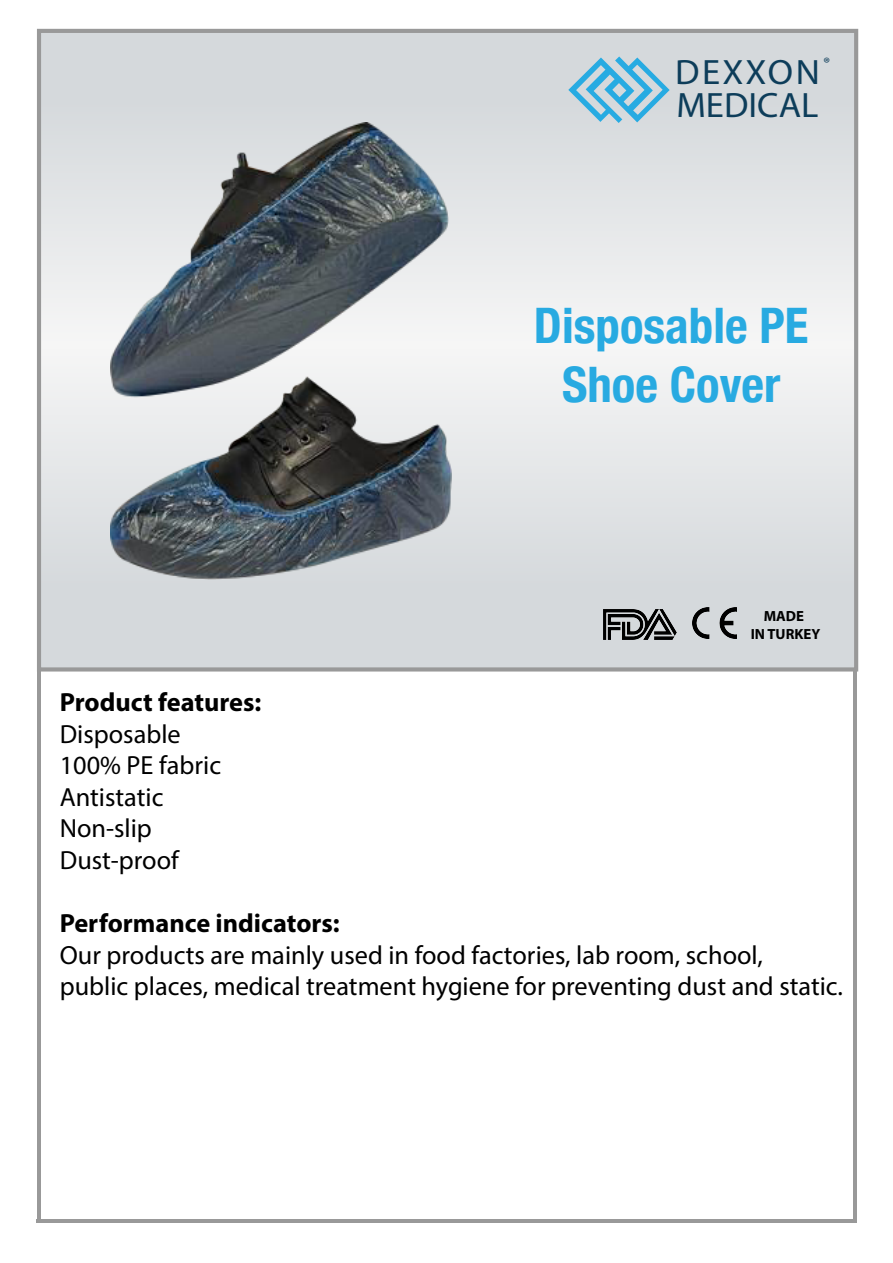
<style>
.page{position:relative;width:893px;height:1263px;background:#fff}
.page>*{position:absolute;margin:0;border:0;box-sizing:border-box;transform-origin:0 0}
.t1{font:700 condensed 48.9px/58.8px "Helvetica Neue";color:#28aae1;text-align:center}
.t2{font:35.25px/33.6px "Myriad Pro";letter-spacing:.005em;color:#0d3d5a;scale:1.04 1}
.t3{font:26.25px/31.7px "Myriad Pro";color:#000}
.t4{font:700 26.25px "Myriad Pro";color:#000}
.t5{font:15.15px "Myriad Pro";color:#0d3d5a;scale:1.04 1}
.t6{font:700 14.85px/17.7px "Myriad Pro";color:#000;text-align:center}
</style>
<div class="page">
<svg style="left:42px;top:34px;width:811px;height:632px"></svg>
<div style="left:37px;top:29px;width:821px;height:642px;border:4px solid #999"></div>
<svg style="left:568px;top:56px;width:102px;height:67px"></svg>
<img style="left:603px;top:609px;width:74px;height:30px">
<img style="left:692px;top:608px;width:44px;height:31px">
<hr style="left:37px;top:668px;width:3px;height:551px;background:#999">
<hr style="left:854px;top:668px;width:2px;height:551px;background:#999">
<hr style="left:36px;top:1219px;width:820px;height:3px;background:#999">
<img style="left:111px;top:122px;width:340px;height:458px">
<h2 class="t2" style="left:675px;top:54px;width:141px">DEXXON<br>MEDICAL</h2>
<p class="t5" style="left:823px;top:53px;width:8px">®</p>
<h1 class="t1" style="left:534px;top:293px;width:276px">Disposable PE<br>Shoe Cover</h1>
<p class="t6" style="left:751px;top:607px;width:71px">MADE<br>IN TURKEY</p>
<p class="t4" style="left:60px;top:685px;width:203px">Product features:</p>
<p class="t3" style="left:60px;top:718px;width:163px">Disposable<br>100% PE fabric<br>Antistatic<br>Non-slip<br>Dust-proof</p>
<p class="t4" style="left:60px;top:906px;width:282px">Performance indicators:</p>
<p class="t3" style="left:60px;top:939px;width:785px">Our products are mainly used in food factories, lab room, school,<br>public places, medical treatment hygiene for preventing dust and static.</p>
</div>
